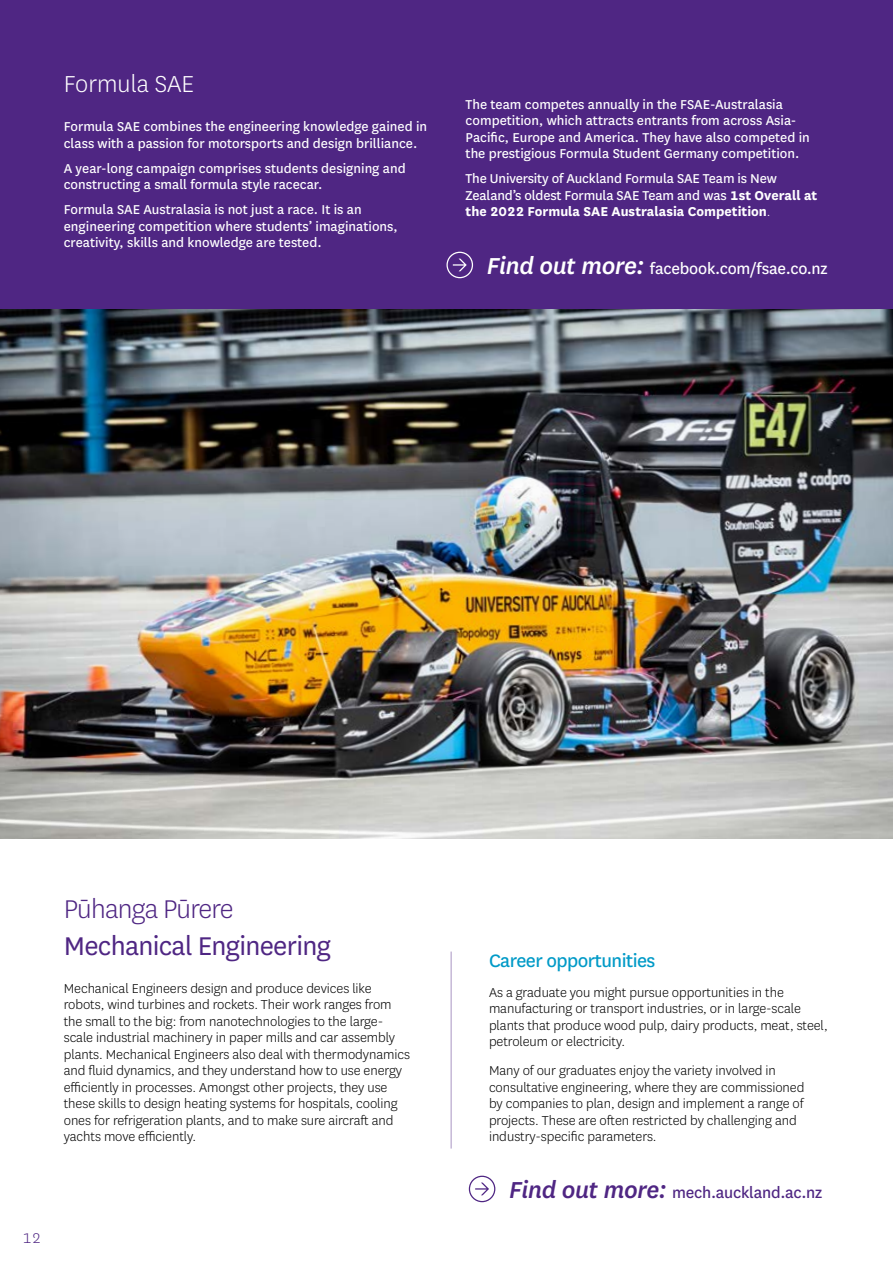
<style>
.page{position:relative;width:893px;height:1263px;background:#fff}
.page>*{position:absolute;margin:0;border:0;box-sizing:border-box;transform-origin:0 0}
.t1{font:30px "National";letter-spacing:-.025em;color:#4f2683}
.t2{font:300 30px "National";letter-spacing:-.025em;color:#4f2683}
.t3{font:300 27px "National";color:#fff}
.t4{font:21px "National";letter-spacing:-.025em;color:#009ac7}
.t5{font:18px "National";letter-spacing:-.01em;color:#fff}
.t6{font:18px "National";letter-spacing:-.015em;color:#4f2683}
.t7{font:300 16.5px "National";color:#4f2683}
.t8{font:300 15px/16.5px "National";letter-spacing:-.005em;color:#000}
.t9{font:15px/16.5px "National";color:#fff}
.s1{font-weight:700}
.s2{font-weight:300}
.s3{font-weight:500;font-style:italic;font-size:27px}
</style>
<div class="page">
<div style="left:0;top:0;width:893px;height:309px;background:#4f2683"></div>
<hr style="left:451px;top:951px;width:1px;height:197px;background:#4f2683">
<div style="left:446px;top:252px;width:27px;height:26px;border:1px solid #fff;border-radius:50%"></div>
<svg style="left:453px;top:259px;width:14px;height:12px"></svg>
<div style="left:469px;top:1176px;width:26px;height:26px;border:1px solid #4f2683;border-radius:50%"></div>
<svg style="left:475px;top:1182px;width:14px;height:13px"></svg>
<img style="left:0;top:309px;width:893px;height:530px">
<h2 class="t3" style="left:64px;top:67px;width:132px">Formula SAE</h2>
<p class="t9" style="left:64px;top:117px;width:365px">Formula SAE combines the engineering knowledge gained in class with a passion for motorsports and design brilliance.</p>
<p class="t9" style="left:64px;top:159px;width:343px">A year-long campaign comprises students designing and constructing a small formula style racecar.</p>
<p class="t9" style="left:64px;top:200px;width:335px">Formula SAE Australasia is not just a race. It is an engineering competition where students’ imaginations, creativity, skills and knowledge are tested.</p>
<p class="t9" style="left:466px;top:95px;width:346px">The team competes annually in the FSAE-Australasia competition, which attracts entrants from across Asia-Pacific, Europe and America. They have also competed in the prestigious Formula Student Germany competition.</p>
<p class="t9" style="left:466px;top:169px;width:353px">The University of Auckland Formula SAE Team is New<br>Zealand’s oldest Formula SAE Team and was <span class="s1">1st Overall at the 2022 Formula SAE Australasia Competition</span><span class="s2">.</span></p>
<p class="t5" style="left:487px;top:256px;width:342px"><span class="s3">Find out more:</span> facebook.com/fsae.co.nz</p>
<h1 class="t2" style="left:64px;top:890px;width:171px">Pūhanga Pūrere</h1>
<h1 class="t1" style="left:64px;top:926px;width:269px">Mechanical Engineering</h1>
<p class="t8" style="left:64px;top:979px;width:348px">Mechanical Engineers design and produce devices like robots, wind turbines and rockets. Their work ranges from the small to the big: from nanotechnologies to the large&shy;scale industrial machinery in paper mills and car assembly plants. Mechanical Engineers also deal with thermodynamics and fluid dynamics, and they understand how to use energy efficiently in processes. Amongst other projects, they use these skills to design heating systems for hospitals, cooling ones for refrigeration plants, and to make sure aircraft and yachts move efficiently.</p>
<p class="t7" style="left:22px;top:1227px;width:20px">12</p>
<h3 class="t4" style="left:489px;top:947px;width:168px">Career opportunities</h3>
<p class="t8" style="left:489px;top:983px;width:340px">As a graduate you might pursue opportunities in the manufacturing or transport industries, or in large-scale plants that produce wood pulp, dairy products, meat, steel, petroleum or electricity.</p>
<p class="t8" style="left:489px;top:1062px;width:317px">Many of our graduates enjoy the variety involved in consultative engineering, where they are commissioned by companies to plan, design and implement a range of projects. These are often restricted by challenging and industry-specific parameters.</p>
<p class="t6" style="left:509px;top:1180px;width:315px"><span class="s3">Find out more:</span> mech.auckland.ac.nz</p>
</div>
